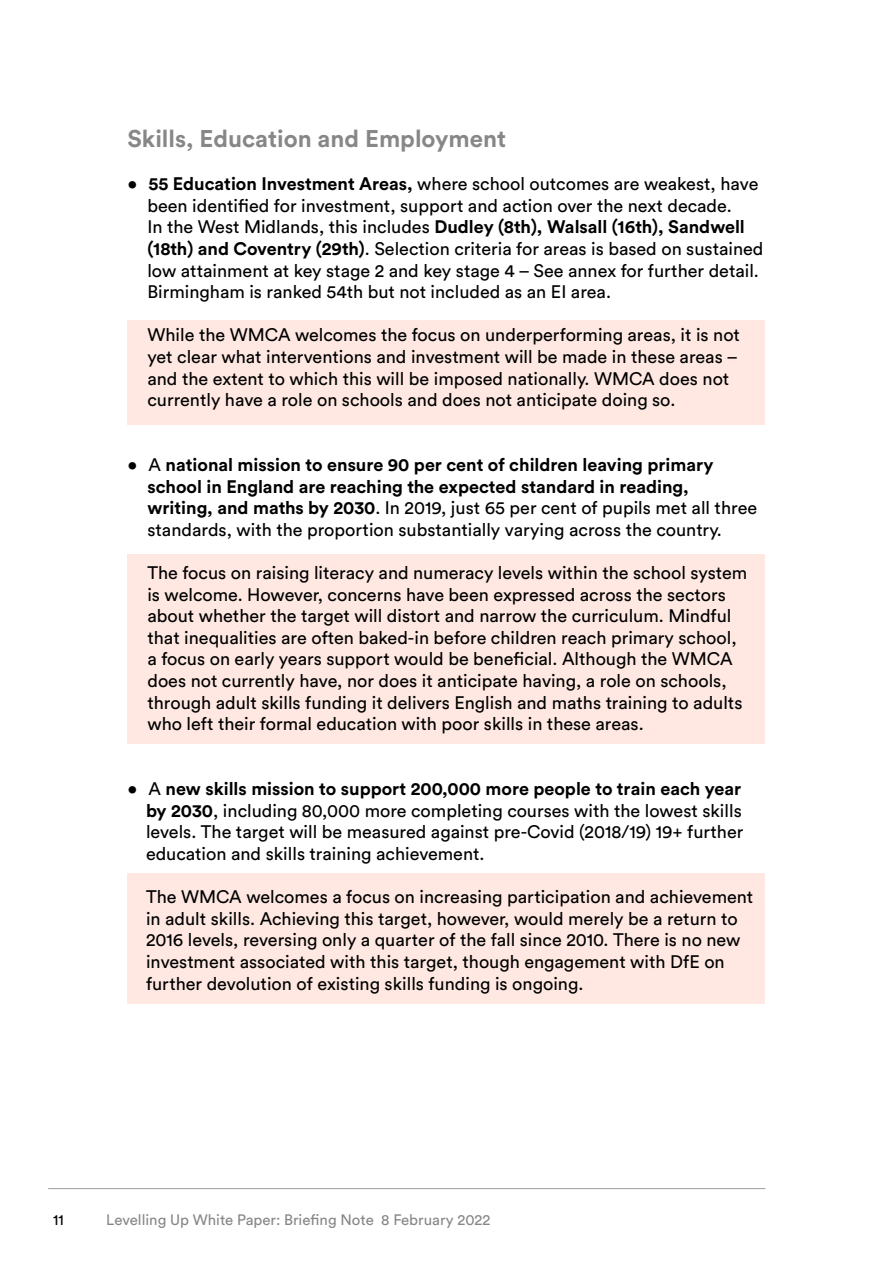
<style>
.page{position:relative;width:893px;height:1263px;background:#fff}
.page>*{position:absolute;margin:0;border:0;box-sizing:border-box;transform-origin:0 0}
.t1{font:700 24px "Circular Std";color:#878787}
.t2{font:18px/21.6px "Circular Std";color:#000}
.t3{font:700 18px/21.6px "Circular Std";color:#000}
.t4{font:15px "Circular Std";color:#878787}
.t5{font:15px "Circular Std";color:#000}
.s1{font-weight:700}
.s2{font-weight:400}
</style>
<div class="page">
<div style="left:128px;top:320px;width:637px;height:105px;background:#fee8e1"></div>
<div style="left:128px;top:554px;width:637px;height:190px;background:#fee8e1"></div>
<div style="left:128px;top:873px;width:637px;height:130px;background:#fee8e1"></div>
<hr style="left:48px;top:1188px;width:717px;height:1px;background:#9d9d9c">
<h1 class="t1" style="left:128px;top:123px;width:380px">Skills, Education and Employment</h1>
<p class="t2" style="left:147px;top:173px;width:618px;text-indent:-20px">• <span class="s1">55 Education Investment Areas,</span> where school outcomes are weakest, have been identified for investment, support and action over the next decade.<br>In the West Midlands, this includes <span class="s1">Dudley (8th), Walsall (16th), Sandwell (18th) and Coventry (29th)</span>. Selection criteria for areas is based on sustained low attainment at key stage 2 and key stage 4 – See annex for further detail.<br>Birmingham is ranked 54th but not included as an EI area.</p>
<p class="t2" style="left:147px;top:324px;width:594px">While the WMCA welcomes the focus on underperforming areas, it is not yet clear what interventions and investment will be made in these areas – and the extent to which this will be imposed nationally. WMCA does not currently have a role on schools and does not anticipate doing so.</p>
<p class="t3" style="left:147px;top:453px;width:611px;text-indent:-20px"><span class="s2">• A</span> national mission to ensure 90 per cent of children leaving primary school in England are reaching the expected standard in reading, writing, and maths by 2030<span class="s2">. In 2019, just 65 per cent of pupils met all three standards, with the proportion substantially varying across the country.</span></p>
<p class="t2" style="left:147px;top:562px;width:601px">The focus on raising literacy and numeracy levels within the school system is welcome. However, concerns have been expressed across the sectors about whether the target will distort and narrow the curriculum. Mindful that inequalities are often baked-in before children reach primary school, a focus on early years support would be beneficial. Although the WMCA does not currently have, nor does it anticipate having, a role on schools, through adult skills funding it delivers English and maths training to adults who left their formal education with poor skills in these areas.</p>
<p class="t2" style="left:146px;top:778px;width:599px;text-indent:-18px">• A <span class="s1">new skills mission to support 200,000 more people to train each year by 2030</span>, including 80,000 more completing courses with the lowest skills levels. The target will be measured against pre-Covid (2018/19) 19+ further education and skills training achievement.</p>
<p class="t2" style="left:146px;top:886px;width:609px">The WMCA welcomes a focus on increasing participation and achievement in adult skills. Achieving this target, however, would merely be a return to 2016 levels, reversing only a quarter of the fall since 2010. There is no new investment associated with this target, though engagement with DfE on further devolution of existing skills funding is ongoing.</p>
<p class="t5" style="left:53px;top:1211px;width:12px">11</p>
<p class="t4" style="left:106px;top:1211px;width:386px">Levelling Up White Paper: Briefing Note 8 February 2022</p>
</div>
